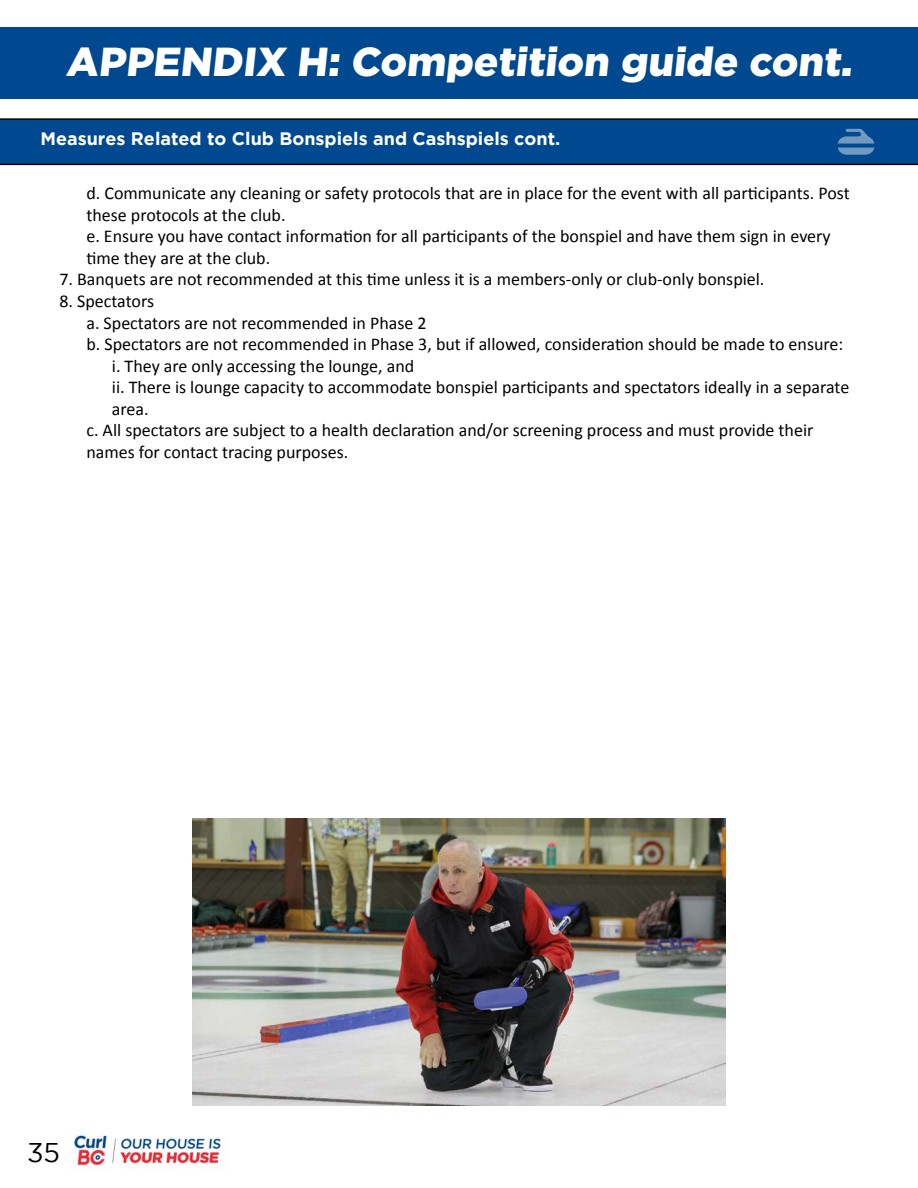
<style>
.page{position:relative;width:918px;height:1188px;background:#fff}
.page>*{position:absolute;margin:0;border:0;box-sizing:border-box;transform-origin:0 0}
.t1{font:900 40.5px "Gotham";color:#fff}
.t2{font:27px "Gotham";color:#000}
.t3{font:18px/21.6px "Calibri";color:#000}
.t4{font:700 18px "Gotham";color:#fff}
</style>
<div class="page">
<img style="left:70px;top:1134px;width:152px;height:35px">
<div style="left:0;top:27px;width:918px;height:71px;background:#004990"></div>
<svg style="left:0;top:118px;width:918px;height:47px;background:#034688"></svg>
<img style="left:193px;top:818px;width:532px;height:287px">
<h1 class="t1" style="left:66px;top:39px;width:792px">APPENDIX H: Competition guide cont.</h1>
<p class="t4" style="left:40px;top:129px;width:521px">Measures Related to Club Bonspiels and Cashspiels cont.</p>
<p class="t3" style="left:86px;top:182px;width:765px">d. Communicate any cleaning or safety protocols that are in place for the event with all participants. Post these protocols at the club.<br>e. Ensure you have contact information for all participants of the bonspiel and have them sign in every time they are at the club.</p>
<p class="t3" style="left:59px;top:268px;width:707px">7. Banquets are not recommended at this time unless it is a members-only or club-only bonspiel.</p>
<p class="t3" style="left:59px;top:290px;width:96px">8. Spectators</p>
<p class="t3" style="left:86px;top:311px;width:342px">a. Spectators are not recommended in Phase 2</p>
<p class="t3" style="left:86px;top:333px;width:758px">b. Spectators are not recommended in Phase 3, but if allowed, consideration should be made to ensure:</p>
<p class="t3" style="left:112px;top:354px;width:304px">i. They are only accessing the lounge, and</p>
<p class="t3" style="left:112px;top:376px;width:739px">ii. There is lounge capacity to accommodate bonspiel participants and spectators ideally in a separate</p>
<p class="t3" style="left:112px;top:398px;width:38px">area.</p>
<p class="t3" style="left:86px;top:419px;width:729px">c. All spectators are subject to a health declaration and/or screening process and must provide their</p>
<p class="t3" style="left:86px;top:441px;width:263px">names for contact tracing purposes.</p>
<h2 class="t2" style="left:27px;top:1137px;width:34px">35</h2>
</div>
